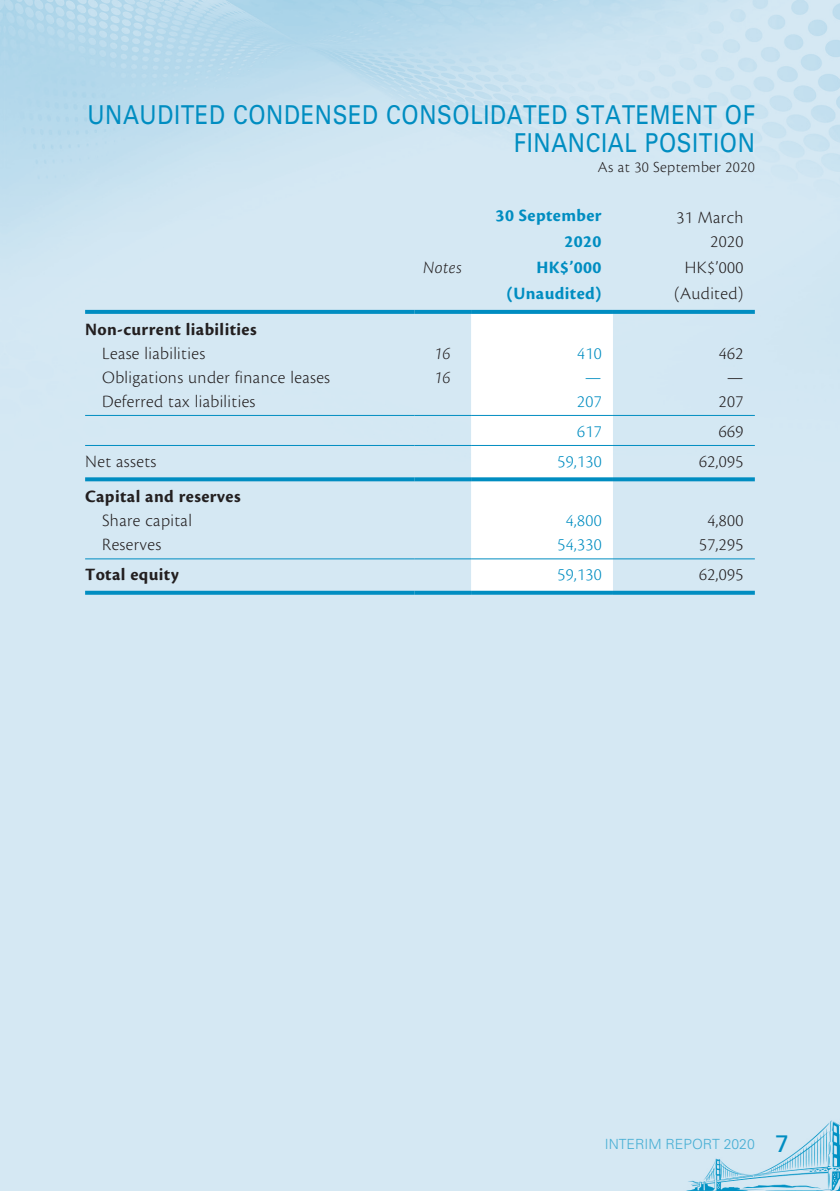
<style>
.page{position:relative;width:840px;height:1191px;background:#fff}
.page>*{position:absolute;margin:0;border:0;box-sizing:border-box;transform-origin:0 0}
.t1{font:26px/28px "Univers LT Std";letter-spacing:.03em;color:#008dc1;text-align:right;scale:.85 1}
._50_Table_txt{font:300 18px "Cronos Pro";letter-spacing:.02em;color:#231f20}
._50_Table_txt-2{font:700 18px "Cronos Pro";letter-spacing:.02em;color:#231f20}
._50_Table_txt-3{font:700 18px "Cronos Pro";letter-spacing:.02em;color:#008dc1}
._50_Table_txt-4{font:300 18px "Cronos Pro";letter-spacing:.02em;color:#008dc1}
._50_Table_txt-5{font:italic 300 18px "Cronos Pro";letter-spacing:.02em;color:#231f20}
.t2{font:300 16px "Cronos Pro";letter-spacing:.02em;color:#231f20}
.t3{font:300 14px "Univers LT Std";color:#46aed4}
.s1{font-weight:400;font-size:24px;color:#008dc1}
</style>
<div class="page">
<img style="left:0;top:0;width:839px;height:1191px">
<svg style="left:471px;top:314px;width:141px;height:277px"></svg>
<svg style="left:85px;top:310px;width:329px;height:4px"></svg>
<svg style="left:414px;top:310px;width:57px;height:4px"></svg>
<svg style="left:471px;top:310px;width:141px;height:4px"></svg>
<svg style="left:612px;top:310px;width:142px;height:4px"></svg>
<hr style="left:85px;top:415px;width:329px;height:1px;background:#008dc1">
<hr style="left:414px;top:415px;width:57px;height:1px;background:#008dc1">
<hr style="left:471px;top:415px;width:141px;height:1px;background:#008dc1">
<hr style="left:612px;top:415px;width:142px;height:1px;background:#008dc1">
<hr style="left:85px;top:445px;width:329px;height:1px;background:#008dc1">
<hr style="left:414px;top:445px;width:57px;height:1px;background:#008dc1">
<hr style="left:471px;top:445px;width:141px;height:1px;background:#008dc1">
<hr style="left:612px;top:445px;width:142px;height:1px;background:#008dc1">
<svg style="left:85px;top:477px;width:329px;height:4px"></svg>
<svg style="left:414px;top:477px;width:57px;height:4px"></svg>
<svg style="left:471px;top:477px;width:141px;height:4px"></svg>
<svg style="left:612px;top:477px;width:142px;height:4px"></svg>
<hr style="left:85px;top:558px;width:329px;height:1px;background:#008dc1">
<hr style="left:414px;top:558px;width:57px;height:1px;background:#008dc1">
<hr style="left:471px;top:558px;width:141px;height:1px;background:#008dc1">
<hr style="left:612px;top:558px;width:142px;height:1px;background:#008dc1">
<svg style="left:85px;top:591px;width:329px;height:4px"></svg>
<svg style="left:414px;top:591px;width:57px;height:4px"></svg>
<svg style="left:471px;top:591px;width:141px;height:4px"></svg>
<svg style="left:612px;top:591px;width:142px;height:4px"></svg>
<h1 class="t1" style="left:87px;top:101px;width:786px">UNAUDITED CONDENSED CONSOLIDATED STATEMENT OF<br>FINANCIAL POSITION</h1>
<p class="t2" style="left:597px;top:158px;width:158px">As at 30 September 2020</p>
<p class="_50_Table_txt-3" style="left:495px;top:205px;width:107px">30 September</p>
<p class="_50_Table_txt-3" style="left:564px;top:231px;width:39px">2020</p>
<p class="_50_Table_txt" style="left:676px;top:207px;width:69px">31 March</p>
<p class="_50_Table_txt" style="left:710px;top:231px;width:34px">2020</p>
<p class="_50_Table_txt-5" style="left:423px;top:257px;width:40px">Notes</p>
<p class="_50_Table_txt-3" style="left:536px;top:257px;width:67px">HK$’000</p>
<p class="_50_Table_txt" style="left:684px;top:257px;width:60px">HK$’000</p>
<p class="_50_Table_txt-3" style="left:506px;top:283px;width:96px">(Unaudited)</p>
<p class="_50_Table_txt" style="left:673px;top:283px;width:71px">(Audited)</p>
<p class="_50_Table_txt-2" style="left:85px;top:318px;width:173px">Non-current liabilities</p>
<p class="_50_Table_txt" style="left:102px;top:342px;width:104px">Lease liabilities</p>
<p class="_50_Table_txt-5" style="left:434px;top:343px;width:17px">16</p>
<p class="_50_Table_txt-4" style="left:576px;top:342px;width:26px">410</p>
<p class="_50_Table_txt" style="left:718px;top:342px;width:26px">462</p>
<p class="_50_Table_txt" style="left:102px;top:366px;width:229px">Obligations under finance leases</p>
<p class="_50_Table_txt-5" style="left:434px;top:367px;width:17px">16</p>
<p class="_50_Table_txt-4" style="left:584px;top:366px;width:18px">—</p>
<p class="_50_Table_txt" style="left:726px;top:366px;width:18px">—</p>
<p class="_50_Table_txt" style="left:102px;top:390px;width:155px">Deferred tax liabilities</p>
<p class="_50_Table_txt-4" style="left:576px;top:390px;width:26px">207</p>
<p class="_50_Table_txt" style="left:718px;top:390px;width:26px">207</p>
<p class="_50_Table_txt-4" style="left:576px;top:420px;width:26px">617</p>
<p class="_50_Table_txt" style="left:718px;top:420px;width:26px">669</p>
<p class="_50_Table_txt" style="left:85px;top:450px;width:73px">Net assets</p>
<p class="_50_Table_txt-4" style="left:557px;top:450px;width:46px">59,130</p>
<p class="_50_Table_txt" style="left:698px;top:450px;width:46px">62,095</p>
<p class="_50_Table_txt-2" style="left:85px;top:486px;width:157px">Capital and reserves</p>
<p class="_50_Table_txt" style="left:102px;top:510px;width:91px">Share capital</p>
<p class="_50_Table_txt-4" style="left:565px;top:510px;width:37px">4,800</p>
<p class="_50_Table_txt" style="left:707px;top:510px;width:37px">4,800</p>
<p class="_50_Table_txt" style="left:102px;top:534px;width:61px">Reserves</p>
<p class="_50_Table_txt-4" style="left:557px;top:534px;width:46px">54,330</p>
<p class="_50_Table_txt" style="left:698px;top:534px;width:46px">57,295</p>
<p class="_50_Table_txt-2" style="left:85px;top:564px;width:95px">Total equity</p>
<p class="_50_Table_txt-4" style="left:557px;top:564px;width:46px">59,130</p>
<p class="_50_Table_txt" style="left:698px;top:564px;width:46px">62,095</p>
<p class="t3" style="left:604px;top:1135px;width:185px">INTERIM REPORT 2020 <span class="s1">7</span></p>
</div>
